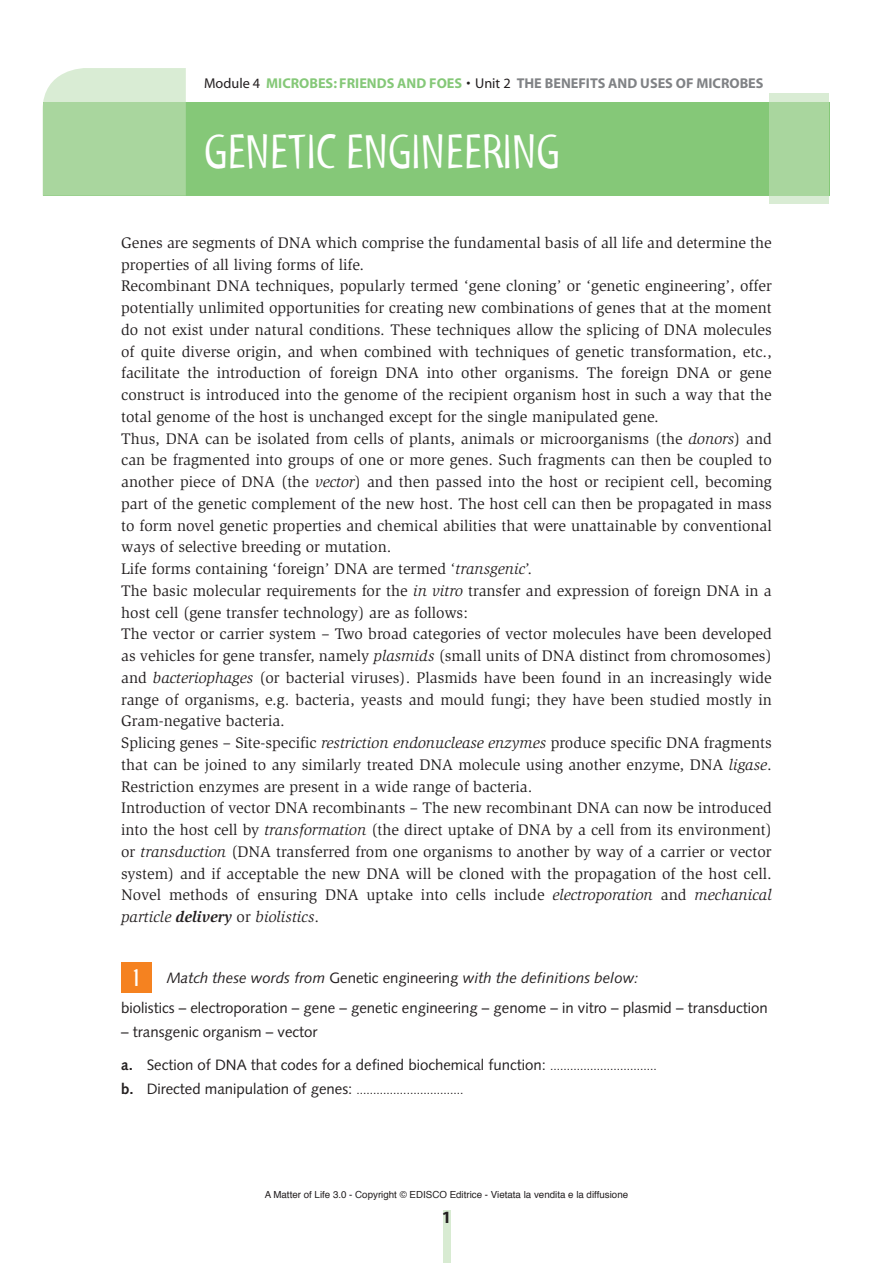
<style>
.page{position:relative;width:893px;height:1263px;background:#fff}
.page>*{position:absolute;margin:0;border:0;box-sizing:border-box;transform-origin:0 0}
.Titolo_unità{font:49.5px "Myriad Tilt";color:#fff}
.t1{font:21px "Roadway";color:#fff}
.t2{font:700 17.25px "Myriad";color:#231f20}
._08_Testo_graziato{font:15.75px/21.8px "Slimbach";color:#231f20;text-align:justify}
._07_Esercizi_TESTO{font:15px "Syntax";color:#231f20}
._07_Esercizi_TESTO_N{font:15px "Syntax";color:#231f20}
._04_Consegna_eserciz{font:italic 15px "Syntax";color:#231f20}
.t3{font:700 14.25px "Myriad";color:#808285}
._07_Esercizi_TESTO_N-2{font:12px "Syntax";color:#231f20}
.t4{font:9.75px "Helvetica";color:#231f20}
.s1{font-weight:400;color:#231f20}
.s2{color:#85c878}
.s3{font-style:italic}
.s4{font-weight:700;font-style:italic}
.s5{font-style:normal}
.s6{font-weight:700}
.s7{font-size:12px}
.s8{font-weight:700;font-size:15px}
.s9{font-size:15px}
</style>
<div class="page">
<div style="left:443px;top:1210px;width:7px;height:53px;background:#d8ebd2"></div>
<div style="left:43px;top:102px;width:786px;height:94px;background:#85c878"></div>
<svg style="left:770px;top:93px;width:59px;height:111px;background:#b0d9a6"></svg>
<svg style="left:43px;top:68px;width:143px;height:128px;background:#b6dcad"></svg>
<div style="left:121px;top:962px;width:31px;height:31px;background:#f58220"></div>
<p class="t3" style="left:204px;top:76px;width:561px"><span class="s1">Module 4</span> <span class="s2">MICROBES: FRIENDS AND FOES</span> <span class="s1">• Unit 2</span> THE BENEFITS AND USES OF MICROBES</p>
<p class="Titolo_unità" style="left:204px;top:125px;width:357px">GENETIC ENGINEERING</p>
<p class="_08_Testo_graziato" style="left:121px;top:232px;width:652px">Genes are segments of DNA which comprise the fundamental basis of all life and determine the properties of all living forms of life.</p>
<p class="_08_Testo_graziato" style="left:121px;top:275px;width:652px">Recombinant DNA techniques, popularly termed ‘gene cloning’ or ‘genetic engineering’, offer potentially unlimited opportunities for creating new combinations of genes that at the moment do not exist under natural conditions. These techniques allow the splicing of DNA molecules of quite diverse origin, and when combined with techniques of genetic transformation, etc., facilitate the introduction of foreign DNA into other organisms. The foreign DNA or gene construct is introduced into the genome of the recipient organism host in such a way that the total genome of the host is unchanged except for the single manipulated gene.</p>
<p class="_08_Testo_graziato" style="left:121px;top:428px;width:652px">Thus, DNA can be isolated from cells of plants, animals or microorganisms (the <span class="s3">donors</span>) and can be fragmented into groups of one or more genes. Such fragments can then be coupled to another piece of DNA (the <span class="s3">vector</span>) and then passed into the host or recipient cell, becoming part of the genetic complement of the new host. The host cell can then be propagated in mass to form novel genetic properties and chemical abilities that were unattainable by conventional ways of selective breeding or mutation.</p>
<p class="_08_Testo_graziato" style="left:121px;top:558px;width:412px">Life forms containing ‘foreign’ DNA are termed ‘<span class="s3">transgenic</span>’.</p>
<p class="_08_Testo_graziato" style="left:121px;top:580px;width:652px">The basic molecular requirements for the <span class="s3">in vitro</span> transfer and expression of foreign DNA in a host cell (gene transfer technology) are as follows:</p>
<p class="_08_Testo_graziato" style="left:121px;top:623px;width:652px">The vector or carrier system – Two broad categories of vector molecules have been developed as vehicles for gene transfer, namely <span class="s3">plasmids</span> (small units of DNA distinct from chromosomes) and <span class="s3">bacteriophages</span> (or bacterial viruses). Plasmids have been found in an increasingly wide range of organisms, e.g. bacteria, yeasts and mould fungi; they have been studied mostly in Gram-negative bacteria.</p>
<p class="_08_Testo_graziato" style="left:121px;top:732px;width:652px">Splicing genes – Site-specific <span class="s3">restriction endonuclease enzymes</span> produce specific DNA fragments that can be joined to any similarly treated DNA molecule using another enzyme, DNA <span class="s3">ligase</span>.<br>Restriction enzymes are present in a wide range of bacteria.</p>
<p class="_08_Testo_graziato" style="left:121px;top:797px;width:652px">Introduction of vector DNA recombinants – The new recombinant DNA can now be introduced into the host cell by <span class="s3">transformation</span> (the direct uptake of DNA by a cell from its environment) or <span class="s3">transduction</span> (DNA transferred from one organisms to another by way of a carrier or vector system) and if acceptable the new DNA will be cloned with the propagation of the host cell.<br>Novel methods of ensuring DNA uptake into cells include <span class="s3">electroporation</span> and <span class="s3">mechanical particle</span> <span class="s4">delivery</span> or <span class="s3">biolistics</span>.</p>
<p class="t1" style="left:133px;top:963px;width:8px">1</p>
<p class="_04_Consegna_eserciz" style="left:167px;top:969px;width:473px">Match these words from <span class="s5">Genetic engineering</span> with the definitions below:</p>
<p class="_07_Esercizi_TESTO" style="left:121px;top:999px;width:648px">biolistics – electroporation – gene – genetic engineering – genome – in vitro – plasmid – transduction</p>
<p class="_07_Esercizi_TESTO" style="left:121px;top:1023px;width:198px">– transgenic organism – vector</p>
<p class="_07_Esercizi_TESTO_N" style="left:121px;top:1055px;width:537px"><span class="s6">a.</span> Section of DNA that codes for a defined biochemical function: <span class="s7">................................</span></p>
<p class="_07_Esercizi_TESTO_N-2" style="left:121px;top:1082px;width:344px"><span class="s8">b.</span> <span class="s9">Directed manipulation of genes:</span> ................................</p>
<p class="t4" style="left:265px;top:1187px;width:365px">A Matter of Life 3.0 - Copyright © EDISCO Editrice - Vietata la vendita e la diffusione</p>
<p class="t2" style="left:442px;top:1208px;width:11px">1</p>
</div>
